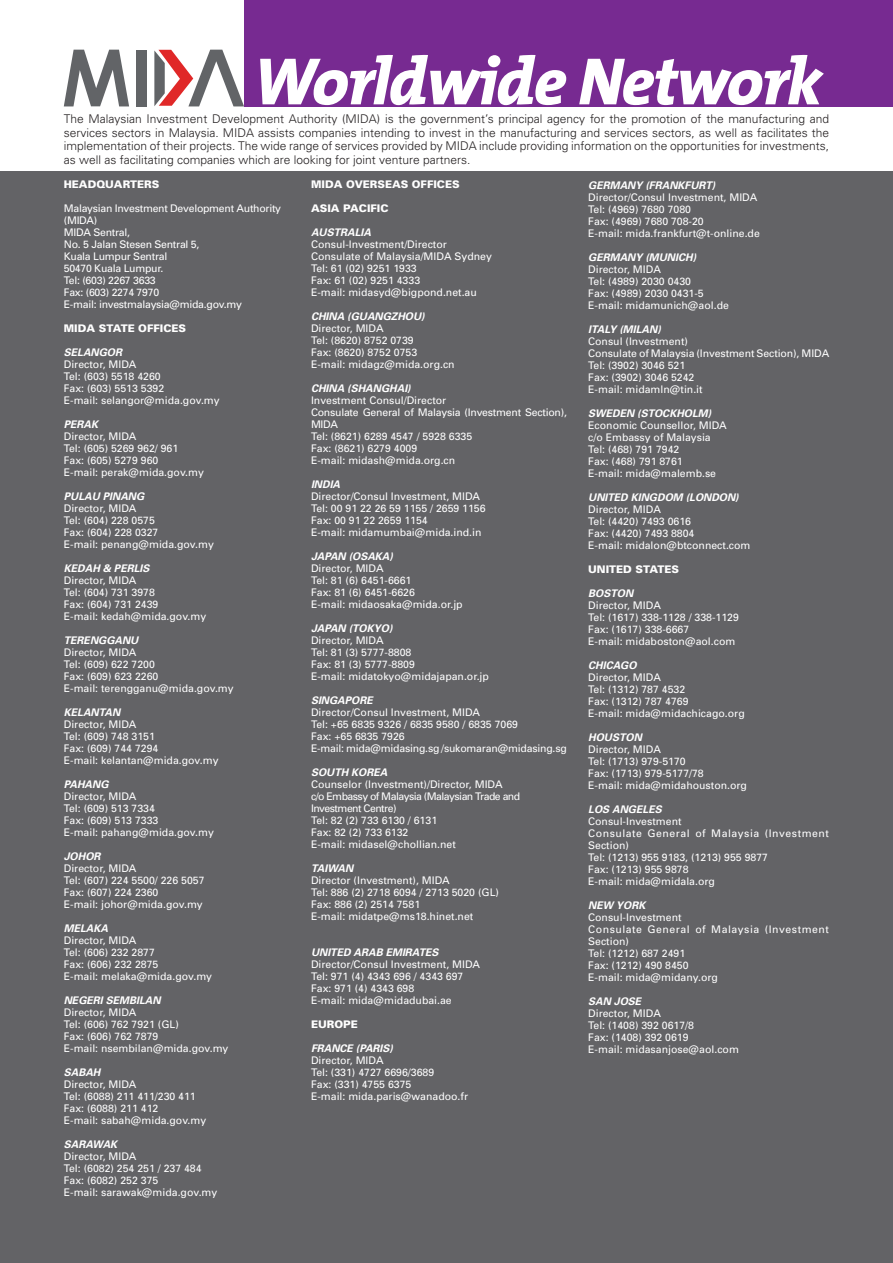
<style>
.page{position:relative;width:893px;height:1263px;background:#fff}
.page>*{position:absolute;margin:0;border:0;box-sizing:border-box;transform-origin:0 0}
.t1{font:italic 700 67.5px "The Mix CPQ Extra";letter-spacing:-.025em;color:#fff}
.t2{font:300 12px/13.5px "Univers";color:#231f20;text-align:justify}
.t3{font:10.5px/12px "Univers";color:#fff}
.t4{font:italic 700 10.5px "Univers";color:#fff}
.t5{font:10.5px/12px "Univers";letter-spacing:-.025em;color:#fff}
.t6{font:900 10.5px "Univers";color:#fff}
</style>
<div class="page">
<div style="left:244px;top:0;width:649px;height:106px;background:#772a91"></div>
<svg style="left:64px;top:50px;width:65px;height:56px"></svg>
<div style="left:136px;top:50px;width:10px;height:56px;background:#626467"></div>
<svg style="left:154px;top:50px;width:90px;height:56px"></svg>
<div style="left:1px;top:172px;width:892px;height:1091px;background:#636366"></div>
<h1 class="t1" style="left:253px;top:43px;width:570px">Worldwide Network</h1>
<p class="t2" style="left:64px;top:112px;width:767px">The Malaysian Investment Development Authority (MIDA) is the government’s principal agency for the promotion of the manufacturing and services sectors in Malaysia. MIDA assists companies intending to invest in the manufacturing and services sectors, as well as facilitates the implementation of their projects. The wide range of services provided by MIDA include providing information on the opportunities for investments, as well as facilitating companies which are looking for joint venture partners.</p>
<p class="t6" style="left:64px;top:178px;width:97px">HEADQUARTERS</p>
<p class="t5" style="left:64px;top:202px;width:219px">Malaysian Investment Development Authority (MIDA)<br>MIDA Sentral,<br>No. 5 Jalan Stesen Sentral 5,<br>Kuala Lumpur Sentral<br>50470 Kuala Lumpur.<br>Tel: (603) 2267 3633<br>Fax: (603) 2274 7970<br>E-mail: investmalaysia@mida.gov.my</p>
<p class="t6" style="left:64px;top:322px;width:124px">MIDA STATE OFFICES</p>
<p class="t4" style="left:64px;top:346px;width:60px">SELANGOR</p>
<p class="t3" style="left:64px;top:358px;width:157px">Director, MIDA<br>Tel: (603) 5518 4260<br>Fax: (603) 5513 5392<br>E-mail: selangor@mida.gov.my</p>
<p class="t4" style="left:64px;top:418px;width:36px">PERAK</p>
<p class="t3" style="left:64px;top:430px;width:142px">Director, MIDA<br>Tel: (605) 5269 962/ 961<br>Fax: (605) 5279 960<br>E-mail: perak@mida.gov.my</p>
<p class="t4" style="left:64px;top:490px;width:82px">PULAU PINANG</p>
<p class="t3" style="left:64px;top:502px;width:152px">Director, MIDA<br>Tel: (604) 228 0575<br>Fax: (604) 228 0327<br>E-mail: penang@mida.gov.my</p>
<p class="t4" style="left:64px;top:562px;width:88px">KEDAH &amp; PERLIS</p>
<p class="t3" style="left:64px;top:574px;width:144px">Director, MIDA<br>Tel: (604) 731 3978<br>Fax: (604) 731 2439<br>E-mail: kedah@mida.gov.my</p>
<p class="t4" style="left:64px;top:634px;width:76px">TERENGGANU</p>
<p class="t3" style="left:64px;top:646px;width:171px">Director, MIDA<br>Tel: (609) 622 7200<br>Fax: (609) 623 2260<br>E-mail: terengganu@mida.gov.my</p>
<p class="t4" style="left:64px;top:706px;width:58px">KELANTAN</p>
<p class="t3" style="left:64px;top:718px;width:156px">Director, MIDA<br>Tel: (609) 748 3151<br>Fax: (609) 744 7294<br>E-mail: kelantan@mida.gov.my</p>
<p class="t4" style="left:64px;top:778px;width:46px">PAHANG</p>
<p class="t3" style="left:64px;top:790px;width:152px">Director, MIDA<br>Tel: (609) 513 7334<br>Fax: (609) 513 7333<br>E-mail: pahang@mida.gov.my</p>
<p class="t4" style="left:64px;top:850px;width:38px">JOHOR</p>
<p class="t3" style="left:64px;top:862px;width:142px">Director, MIDA<br>Tel: (607) 224 5500/ 226 5057<br>Fax: (607) 224 2360<br>E-mail: johor@mida.gov.my</p>
<p class="t4" style="left:64px;top:922px;width:46px">MELAKA</p>
<p class="t3" style="left:64px;top:934px;width:150px">Director, MIDA<br>Tel: (606) 232 2877<br>Fax: (606) 232 2875<br>E-mail: melaka@mida.gov.my</p>
<p class="t4" style="left:64px;top:994px;width:98px">NEGERI SEMBILAN</p>
<p class="t3" style="left:64px;top:1006px;width:166px">Director, MIDA<br>Tel: (606) 762 7921 (GL)<br>Fax: (606) 762 7879<br>E-mail: nsembilan@mida.gov.my</p>
<p class="t4" style="left:64px;top:1066px;width:38px">SABAH</p>
<p class="t3" style="left:64px;top:1078px;width:144px">Director, MIDA<br>Tel: (6088) 211 411/230 411<br>Fax: (6088) 211 412<br>E-mail: sabah@mida.gov.my</p>
<p class="t4" style="left:64px;top:1138px;width:55px">SARAWAK</p>
<p class="t3" style="left:64px;top:1150px;width:155px">Director, MIDA<br>Tel: (6082) 254 251 / 237 484<br>Fax: (6082) 252 375<br>E-mail: sarawak@mida.gov.my</p>
<p class="t6" style="left:311px;top:178px;width:150px">MI DA OVERSEAS OFFICES</p>
<p class="t6" style="left:311px;top:202px;width:78px">ASIA PACIFIC</p>
<p class="t4" style="left:311px;top:226px;width:37px">AUSTRALIA</p>
<p class="t3" style="left:311px;top:238px;width:182px">Consul-Investment/Director<br>Consulate of Malaysia/MIDA Sydney<br>Tel: 61 (02) 9251 1933<br>Fax: 61 (02) 9251 4333<br>E-mail: midasyd@bigpond.net.au</p>
<p class="t4" style="left:311px;top:310px;width:15px">CHINA</p>
<p class="t4" style="left:347px;top:310px;width:13px">(GUANG</p>
<p class="t4" style="left:391px;top:310px;width:16px">ZHOU</p>
<p class="t4" style="left:421px;top:310px;width:5px">)</p>
<p class="t3" style="left:311px;top:322px;width:145px">Director, MIDA<br>Tel: (8620) 8752 0739<br>Fax: (8620) 8752 0753<br>E-mail: midagz@mida.org.cn</p>
<p class="t4" style="left:311px;top:382px;width:15px">CHINA</p>
<p class="t4" style="left:347px;top:382px;width:19px">(SHANGHAI</p>
<p class="t4" style="left:407px;top:382px;width:5px">)</p>
<p class="t3" style="left:311px;top:394px;width:257px">Investment Consul/Director<br>Consulate General of Malaysia (Investment Section),<br>MIDA<br>Tel: (8621) 6289 4547 / 5928 6335<br>Fax: (8621) 6279 4009<br>E-mail: midash@mida.org.cn</p>
<p class="t4" style="left:311px;top:478px;width:7px">INDIA</p>
<p class="t3" style="left:311px;top:490px;width:176px">Director/Consul Investment, MIDA<br>Tel: 00 91 22 26 59 1155 / 2659 1156<br>Fax: 00 91 22 2659 1154<br>E-mail: midamumbai@mida.ind.in</p>
<p class="t4" style="left:311px;top:550px;width:65px">JAPAN (OSAKA</p>
<p class="t4" style="left:390px;top:550px;width:5px">)</p>
<p class="t3" style="left:311px;top:562px;width:153px">Director, MIDA<br>Tel: 81 (6) 6451-6661<br>Fax: 81 (6) 6451-6626<br>E-mail: midaosaka@mida.or.jp</p>
<p class="t4" style="left:311px;top:622px;width:83px">JAPAN (TOK YO)</p>
<p class="t3" style="left:311px;top:634px;width:179px">Director, MIDA<br>Tel: 81 (3) 5777-8808<br>Fax: 81 (3) 5777-8809<br>E-mail: midatokyo@midajapan.or.jp</p>
<p class="t4" style="left:311px;top:694px;width:15px">SINGA</p>
<p class="t4" style="left:345px;top:694px;width:15px">PORE</p>
<p class="t3" style="left:311px;top:706px;width:257px">Director/Consul Investment, MIDA<br>Tel: +65 6835 9326 / 6835 9580 / 6835 7069<br>Fax: +65 6835 7926<br>E-mail: mida@midasing.sg /sukomaran@midasing.sg</p>
<p class="t4" style="left:311px;top:766px;width:49px">SOU TH KOREA</p>
<p class="t3" style="left:311px;top:778px;width:211px">Counselor (Investment)/Director, MIDA<br>c/o Embassy of Malaysia (Malaysian Trade and<br>Investment Centre)<br>Tel: 82 (2) 733 6130 / 6131<br>Fax: 82 (2) 733 6132<br>E-mail: midasel@chollian.net</p>
<p class="t4" style="left:311px;top:862px;width:15px">TAIWAN</p>
<p class="t3" style="left:311px;top:874px;width:190px">Director (Investment), MIDA<br>Tel: 886 (2) 2718 6094 / 2713 5020 (GL)<br>Fax: 886 (2) 2514 7581<br>E-mail: midatpe@ms18.hinet.net</p>
<p class="t4" style="left:311px;top:946px;width:52px">UNITEDARAB</p>
<p class="t4" style="left:386px;top:946px;width:54px">EMIRA TES</p>
<p class="t3" style="left:311px;top:958px;width:171px">Director/Consul Investment, MIDA<br>Tel: 971 (4) 4343 696 / 4343 697<br>Fax: 971 (4) 4343 698<br>E-mail: mida@midadubai.ae</p>
<p class="t6" style="left:311px;top:1018px;width:9px">EUR</p>
<p class="t6" style="left:334px;top:1018px;width:24px">OPE</p>
<p class="t4" style="left:311px;top:1042px;width:15px">FRAN</p>
<p class="t4" style="left:340px;top:1042px;width:55px">CE (PARIS)</p>
<p class="t3" style="left:311px;top:1054px;width:159px">Director, MIDA<br>Tel: (331) 4727 6696/3689<br>Fax: (331) 4755 6375<br>E-mail: mida.paris@wanadoo.fr</p>
<p class="t4" style="left:588px;top:178px;width:9px">GER</p>
<p class="t4" style="left:610px;top:178px;width:54px">MAN Y (FRANK</p>
<p class="t4" style="left:684px;top:178px;width:32px">FUR T)</p>
<p class="t3" style="left:588px;top:191px;width:173px">Director/Consul Investment, MIDA<br>Tel: (4969) 7680 7080<br>Fax: (4969) 7680 708-20<br>E-mail: mida.frankfurt@t-online.de</p>
<p class="t4" style="left:588px;top:250px;width:9px">GER</p>
<p class="t4" style="left:610px;top:250px;width:88px">MAN Y (MUNICH)</p>
<p class="t3" style="left:588px;top:263px;width:142px">Director, MIDA<br>Tel: (4989) 2030 0430<br>Fax: (4989) 2030 0431-5<br>E-mail: midamunich@aol.de</p>
<p class="t4" style="left:588px;top:322px;width:52px">ITAL Y (MILAN</p>
<p class="t4" style="left:657px;top:322px;width:5px">)</p>
<p class="t3" style="left:588px;top:335px;width:242px">Consul (Investment)<br>Consulate of Malaysia (Investment Section), MIDA<br>Tel: (3902) 3046 521<br>Fax: (3902) 3046 5242<br>E-mail: midamln@tin.it</p>
<p class="t4" style="left:588px;top:406px;width:16px">SWEDEN</p>
<p class="t4" style="left:637px;top:406px;width:41px">(STOCKHOL</p>
<p class="t4" style="left:698px;top:406px;width:15px">M)</p>
<p class="t3" style="left:588px;top:419px;width:140px">Economic Counsellor, MIDA c/o Embassy of Malaysia<br>Tel: (468) 791 7942<br>Fax: (468) 791 8761<br>E-mail: mida@malemb.se</p>
<p class="t4" style="left:588px;top:490px;width:51px">UNITEDKINGDO</p>
<p class="t4" style="left:673px;top:490px;width:26px">M (LONDON</p>
<p class="t4" style="left:735px;top:490px;width:5px">)</p>
<p class="t3" style="left:588px;top:503px;width:164px">Director, MIDA<br>Tel: (4420) 7493 0616<br>Fax: (4420) 7493 8804<br>E-mail: midalon@btconnect.com</p>
<p class="t6" style="left:588px;top:562px;width:30px">UNITED</p>
<p class="t6" style="left:635px;top:562px;width:9px">STATES</p>
<p class="t4" style="left:588px;top:586px;width:38px">BOSTON</p>
<p class="t3" style="left:588px;top:599px;width:152px">Director, MIDA<br>Tel: (1617) 338-1128 / 338-1129<br>Fax: (1617) 338-6667<br>E-mail: midaboston@aol.com</p>
<p class="t4" style="left:588px;top:658px;width:34px">CHICAGO</p>
<p class="t3" style="left:588px;top:671px;width:158px">Director, MIDA<br>Tel: (1312) 787 4532<br>Fax: (1312) 787 4769<br>E-mail: mida@midachicago.org</p>
<p class="t4" style="left:588px;top:730px;width:10px">HOU</p>
<p class="t4" style="left:612px;top:730px;width:23px">STON</p>
<p class="t3" style="left:588px;top:743px;width:160px">Director, MIDA<br>Tel: (1713) 979-5170<br>Fax: (1713) 979-5177/78<br>E-mail: mida@midahouston.org</p>
<p class="t4" style="left:588px;top:802px;width:33px">LOS ANGELE</p>
<p class="t4" style="left:655px;top:802px;width:9px">S</p>
<p class="t3" style="left:588px;top:815px;width:242px">Consul-Investment<br>Consulate General of Malaysia (Investment<br>Section)<br>Tel: (1213) 955 9183, (1213) 955 9877<br>Fax: (1213) 955 9878<br>E-mail: mida@midala.org</p>
<p class="t4" style="left:588px;top:898px;width:10px">NEW</p>
<p class="t4" style="left:616px;top:898px;width:16px">YORK</p>
<p class="t3" style="left:588px;top:911px;width:242px">Consul-Investment<br>Consulate General of Malaysia (Investment<br>Section)<br>Tel: (1212) 687 2491<br>Fax: (1212) 490 8450<br>E-mail: mida@midany.org</p>
<p class="t4" style="left:588px;top:994px;width:55px">SAN JOSE</p>
<p class="t3" style="left:588px;top:1007px;width:152px">Director, MIDA<br>Tel: (1408) 392 0617/8<br>Fax: (1408) 392 0619<br>E-mail: midasanjose@aol.com</p>
</div>
